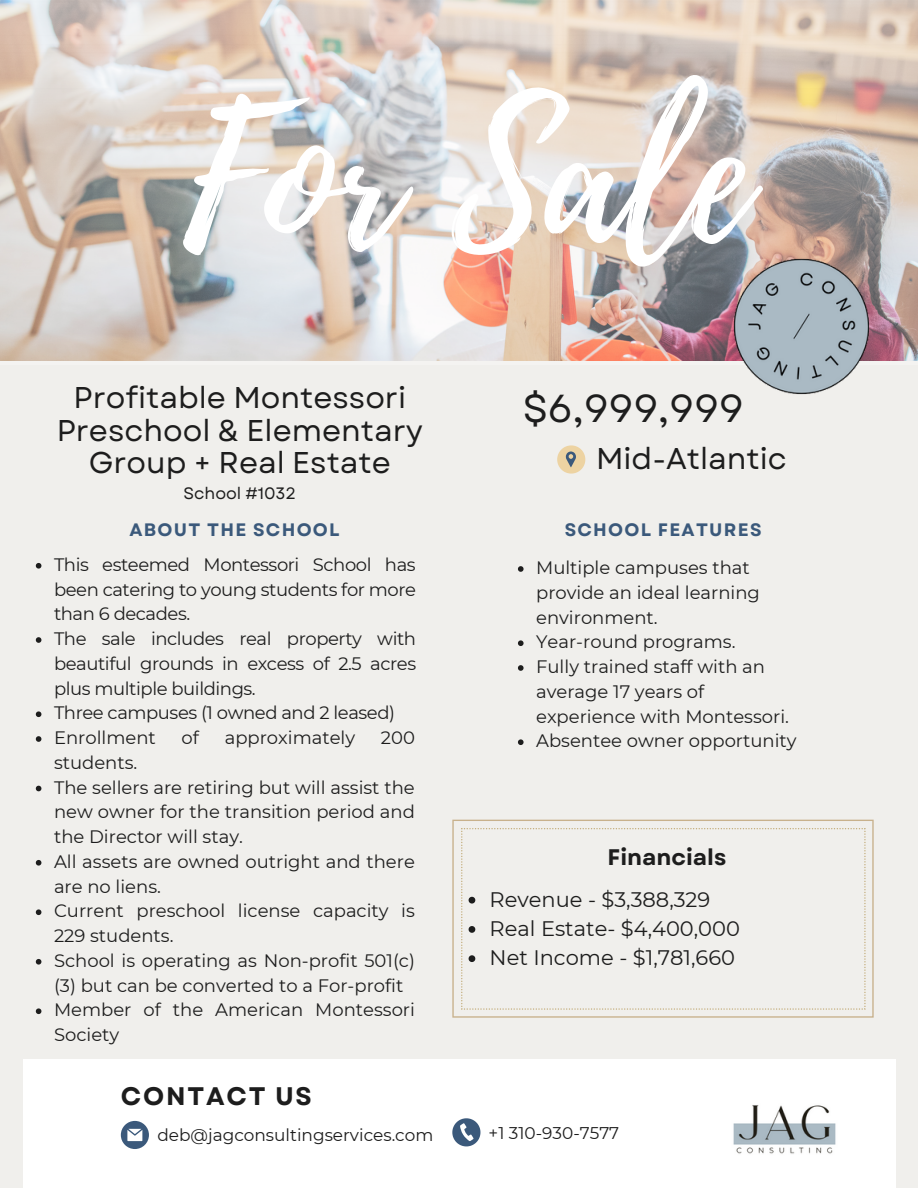
<style>
.page{position:relative;width:918px;height:1188px;background:#f0efec}
.page>*{position:absolute;margin:0;border:0;box-sizing:border-box;transform-origin:0 0}
.t1{font:186px "Playlist Script";color:#fff}
.t2{font:39px "Garet";color:#1d1d1d}
.t3{font:30px/32.7px "Garet";color:#1d1d1d;text-align:center}
.t4{font:700 25.35px "Garet";letter-spacing:.07em;color:#1d1d1d}
.t5{font:700 22.5px "Garet";color:#1d1d1d}
.t6{font:21px "Montserrat";color:#1d1d1d}
.t7{font:18px/24.8px "Montserrat";color:#1d1d1d}
.t8{font:18px "Montserrat";letter-spacing:-.025em;color:#1d1d1d}
.t9{font:700 18px "Garet";letter-spacing:.07em;color:#3b597b}
.t10{font:16.95px "Montserrat";color:#1d1d1d}
.t11{font:16.5px "Garet";color:#1d1d1d}
</style>
<div class="page">
<div style="left:23px;top:1059px;width:873px;height:129px;background:#fff"></div>
<svg style="left:452px;top:1118px;width:28px;height:28px"></svg>
<svg style="left:121px;top:1121px;width:28px;height:28px"></svg>
<svg style="left:557px;top:445px;width:28px;height:29px"></svg>
<img style="left:733px;top:1105px;width:103px;height:49px">
<img style="left:0;top:0;width:918px;height:361px">
<img style="left:701px;top:227px;width:201px;height:168px">
<svg style="left:452px;top:820px;width:422px;height:198px"></svg>
<svg style="left:36px;top:563px;width:5px;height:6px"></svg>
<svg style="left:36px;top:637px;width:5px;height:6px"></svg>
<svg style="left:36px;top:711px;width:5px;height:6px"></svg>
<svg style="left:36px;top:736px;width:5px;height:6px"></svg>
<svg style="left:36px;top:786px;width:5px;height:5px"></svg>
<svg style="left:36px;top:860px;width:5px;height:6px"></svg>
<svg style="left:36px;top:909px;width:5px;height:6px"></svg>
<svg style="left:36px;top:959px;width:5px;height:6px"></svg>
<svg style="left:36px;top:1008px;width:5px;height:6px"></svg>
<svg style="left:518px;top:566px;width:6px;height:6px"></svg>
<svg style="left:518px;top:640px;width:6px;height:6px"></svg>
<svg style="left:518px;top:665px;width:6px;height:6px"></svg>
<svg style="left:518px;top:739px;width:6px;height:6px"></svg>
<svg style="left:461px;top:828px;width:405px;height:182px"></svg>
<p class="t1" style="left:183px;top:44px;width:568px">For Sale</p>
<p class="t3" style="left:57px;top:381px;width:368px">Profitable Montessori<br>Preschool &amp; Elementary<br>Group + Real Estate</p>
<p class="t11" style="left:183px;top:482px;width:114px">School #1032</p>
<p class="t2" style="left:523px;top:381px;width:223px">$6,999,999</p>
<p class="t3" style="left:596px;top:443px;width:192px">Mid-Atlantic</p>
<p class="t9" style="left:130px;top:517px;width:212px">ABOUT THE SCHOOL</p>
<p class="t9" style="left:565px;top:517px;width:198px">SCHOOL FEATURES</p>
<p class="t7" style="left:54px;top:552px;width:364px;text-align:justify">This esteemed Montessori School has been catering to young students for more than 6 decades.</p>
<p class="t7" style="left:54px;top:626px;width:364px;text-align:justify">The sale includes real property with beautiful grounds in excess of 2.5 acres plus multiple buildings.</p>
<p class="t8" style="left:54px;top:702px;width:343px">Three campuses (1 owned and 2 leased)</p>
<p class="t7" style="left:54px;top:725px;width:103px">Enrollment</p>
<p class="t7" style="left:182px;top:725px;width:19px">of</p>
<p class="t7" style="left:225px;top:725px;width:132px">approximately</p>
<p class="t7" style="left:381px;top:725px;width:36px">200</p>
<p class="t7" style="left:54px;top:750px;width:85px">students.</p>
<p class="t7" style="left:54px;top:775px;width:362px;text-align:justify">The sellers are retiring but will assist the new owner for the transition period and the Director will stay.</p>
<p class="t7" style="left:54px;top:849px;width:362px">All assets are owned outright and there are no liens.</p>
<p class="t7" style="left:54px;top:898px;width:362px">Current preschool license capacity is<br>229 students.</p>
<p class="t7" style="left:54px;top:948px;width:362px">School is operating as Non-profit 501(c) (3) but can be converted to a For-profit</p>
<p class="t7" style="left:54px;top:997px;width:362px">Member of the American Montessori<br>Society</p>
<p class="t7" style="left:536px;top:555px;width:225px">Multiple campuses that provide an ideal learning environment.</p>
<p class="t7" style="left:536px;top:629px;width:201px">Year-round programs.</p>
<p class="t7" style="left:536px;top:654px;width:254px">Fully trained staff with an average 17 years of experience with Montessori.</p>
<p class="t7" style="left:536px;top:728px;width:262px">Absentee owner opportunity</p>
<p class="t5" style="left:608px;top:841px;width:120px">Financials</p>
<p class="t6" style="left:490px;top:887px;width:222px">Revenue - $3,388,329</p>
<p class="t6" style="left:490px;top:916px;width:252px">Real Estate- $4,400,000</p>
<p class="t6" style="left:490px;top:945px;width:247px">Net Income - $1,781,660</p>
<p class="t4" style="left:121px;top:1077px;width:193px">CONTACT US</p>
<p class="t10" style="left:157px;top:1125px;width:277px">deb@jagconsultingservices.com</p>
<p class="t10" style="left:489px;top:1122px;width:132px">+1 310-930-7577</p>
</div>
